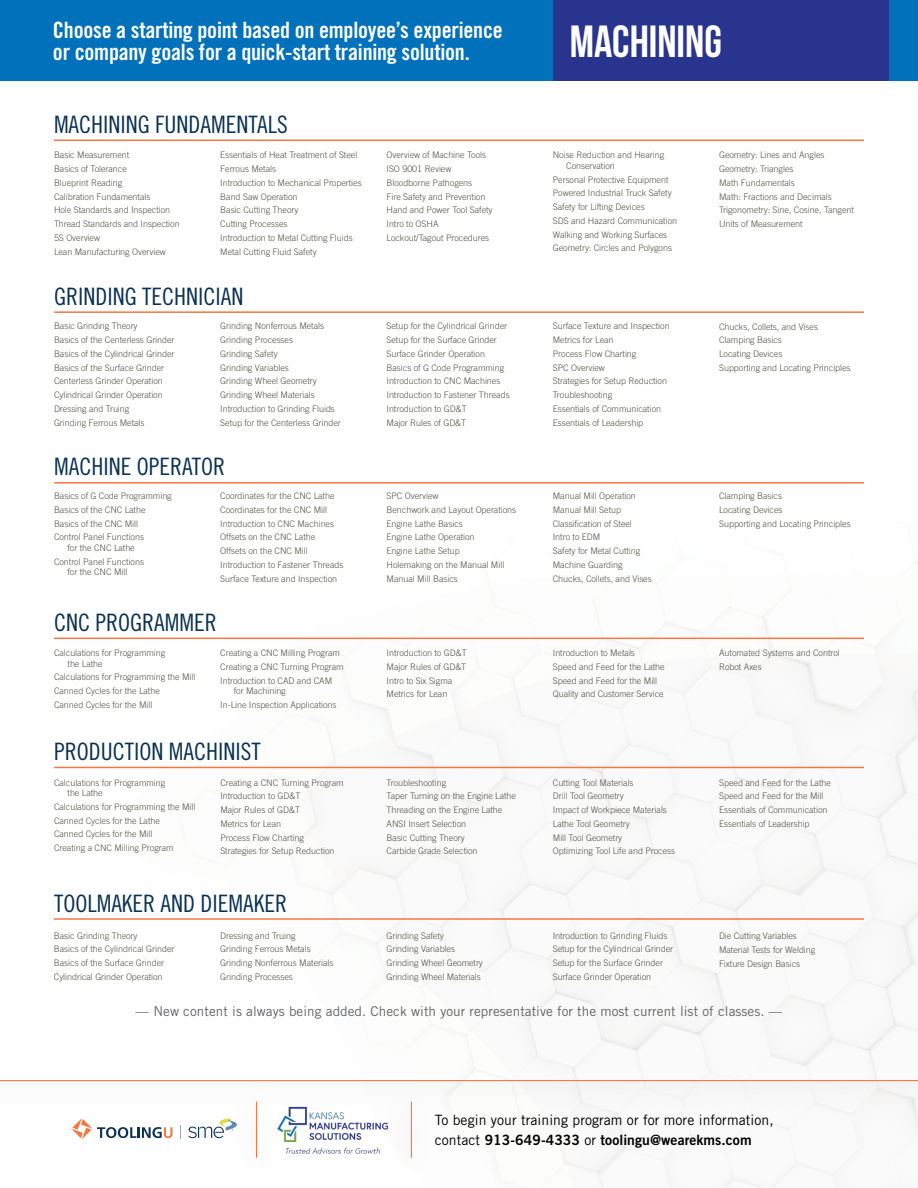
<style>
.page{position:relative;width:918px;height:1188px;background:#fff}
.page>*{position:absolute;margin:0;border:0;box-sizing:border-box;transform-origin:0 0}
.t1{font:45px "Bebas Neue";color:#fff}
.t2{font:24px "Trade Gothic LT Std Cn 18";color:#0a3254}
.t3{font:22.5px/22.5px "Trade Gothic LT Std Bd Cn 20";letter-spacing:-.01em;color:#fff}
.t4{font:14.25px "Trade Gothic LT Std";letter-spacing:.005em;color:#000}
.t5{font:14.25px "Trade Gothic LT Std Bd 2";letter-spacing:.005em;color:#000}
.t6{font:13.5px "Trade Gothic LT Std";letter-spacing:.005em;color:#636466}
.t7{font:300 9px/13.8px "Trade Gothic LT Std";letter-spacing:-.005em;color:#54534a}
.s1{font-family:"Trade Gothic LT Std"}
</style>
<div class="page">
<img style="left:54px;top:139px;width:864px;height:1049px">
<div style="left:0;top:0;width:554px;height:81px;background:#0071ba"></div>
<hr style="left:54px;top:140px;width:810px;height:1px;background:#f47844">
<hr style="left:54px;top:311px;width:810px;height:2px;background:#f47844">
<hr style="left:54px;top:482px;width:810px;height:2px;background:#f47844">
<hr style="left:54px;top:638px;width:810px;height:1px;background:#f47844">
<hr style="left:54px;top:767px;width:810px;height:1px;background:#f47844">
<hr style="left:54px;top:918px;width:810px;height:2px;background:#f47844">
<div style="left:889px;top:0;width:29px;height:81px;background:#0071ba"></div>
<div style="left:554px;top:0;width:335px;height:81px;background:#29348f"></div>
<div style="left:0;top:1080px;width:918px;height:30px;background:#f9f9f9"></div>
<hr style="left:0;top:1080px;width:918px;height:1px;background:#f47844">
<div style="left:230px;top:1090px;width:46px;height:91px;background:#fdfdfd"></div>
<hr style="left:256px;top:1102px;width:1px;height:56px;background:#f47844">
<div style="left:385px;top:1090px;width:46px;height:91px;background:#fbfbfb"></div>
<hr style="left:411px;top:1102px;width:1px;height:56px;background:#f47844">
<img style="left:276px;top:1106px;width:113px;height:54px">
<svg style="left:71px;top:1118px;width:102px;height:21px"></svg>
<svg style="left:188px;top:1118px;width:49px;height:20px"></svg>
<svg style="left:180px;top:1125px;width:1px;height:14px"></svg>
<h3 class="t3" style="left:53px;top:18px;width:451px">Choose a starting point based on employee’s experience or company goals for a quick-start training solution.</h3>
<h2 class="t2" style="left:54px;top:110px;width:235px">MACHINING FUNDAMENTALS</h2>
<h1 class="t1" style="left:570px;top:17px;width:154px">MACHINING</h1>
<p class="t7" style="left:54px;top:148px;width:127px">Basic Measurement<br>Basics of Tolerance<br>Blueprint Reading<br>Calibration Fundamentals<br>Hole Standards and Inspection<br>Thread Standards and Inspection<br>5S Overview<br>Lean Manufacturing Overview</p>
<p class="t7" style="left:220px;top:148px;width:143px">Essentials of Heat Treatment of Steel<br>Ferrous Metals<br>Introduction to Mechanical Properties<br>Band Saw Operation<br>Basic Cutting Theory<br>Cutting Processes<br>Introduction to Metal Cutting Fluids<br>Metal Cutting Fluid Safety</p>
<p class="t7" style="left:387px;top:148px;width:108px">Overview of Machine Tools<br>ISO 9001 Review<br>Bloodborne Pathogens<br>Fire Safety and Prevention<br>Hand and Power Tool Safety<br>Intro to OSHA<br>Lockout/Tagout Procedures</p>
<p class="t7" style="left:566px;top:150px;width:99px;line-height:10.5px;text-indent:-14px">Noise Reduction and Hearing<br>Conservation</p>
<p class="t7" style="left:553px;top:173px;width:126px">Personal Protective Equipment<br>Powered Industrial Truck Safety<br>Safety for Lifting Devices<br>SDS and Hazard Communication<br>Walking and Working Surfaces<br>Geometry: Circles and Polygons</p>
<h2 class="t2" style="left:54px;top:282px;width:191px">GRINDING TECHNICIAN</h2>
<p class="t7" style="left:719px;top:148px;width:136px">Geometry: Lines and Angles<br>Geometry: Triangles<br>Math Fundamentals<br>Math: Fractions and Decimals<br>Trigonometry: Sine, Cosine, Tangent<br>Units of Measurement</p>
<p class="t7" style="left:54px;top:319px;width:122px">Basic Grinding Theory<br>Basics of the Centerless Grinder<br>Basics of the Cylindrical Grinder<br>Basics of the Surface Grinder<br>Centerless Grinder Operation<br>Cylindrical Grinder Operation<br>Dressing and Truing<br>Grinding Ferrous Metals</p>
<p class="t7" style="left:220px;top:319px;width:122px">Grinding Nonferrous Metals<br>Grinding Processes<br>Grinding Safety<br>Grinding Variables<br>Grinding Wheel Geometry<br>Grinding Wheel Materials<br>Introduction to Grinding Fluids<br>Setup for the Centerless Grinder</p>
<p class="t7" style="left:387px;top:319px;width:125px">Setup for the Cylindrical Grinder<br>Setup for the Surface Grinder<br>Surface Grinder Operation<br>Basics of G Code Programming<br>Introduction to CNC Machines<br>Introduction to Fastener Threads<br>Introduction to GD&amp;T<br>Major Rules of GD&amp;T</p>
<p class="t7" style="left:553px;top:319px;width:118px">Surface Texture and Inspection<br>Metrics for Lean<br>Process Flow Charting<br>SPC Overview<br>Strategies for Setup Reduction<br>Troubleshooting<br>Essentials of Communication<br>Essentials of Leadership</p>
<p class="t7" style="left:719px;top:319px;width:133px">Chucks, Collets, and Vises<br>Clamping Basics<br>Locating Devices<br>Supporting and Locating Principles</p>
<h2 class="t2" style="left:54px;top:453px;width:173px">MACHINE OPERATOR</h2>
<p class="t7" style="left:54px;top:489px;width:119px">Basics of G Code Programming<br>Basics of the CNC Lathe<br>Basics of the CNC Mill<br>Control Panel Functions</p>
<p class="t7" style="left:54px;top:541px;width:92px;text-align:center">for the CNC Lathe<br>Control Panel Functions</p>
<p class="t7" style="left:68px;top:565px;width:61px">for the CNC Mill</p>
<p class="t7" style="left:220px;top:489px;width:125px">Coordinates for the CNC Lathe<br>Coordinates for the CNC Mill<br>Introduction to CNC Machines<br>Offsets on the CNC Lathe<br>Offsets on the CNC Mill<br>Introduction to Fastener Threads<br>Surface Texture and Inspection</p>
<p class="t7" style="left:387px;top:489px;width:131px">SPC Overview<br>Benchwork and Layout Operations<br>Engine Lathe Basics<br>Engine Lathe Operation<br>Engine Lathe Setup<br>Holemaking on the Manual Mill<br>Manual Mill Basics</p>
<p class="t7" style="left:553px;top:489px;width:100px">Manual Mill Operation<br>Manual Mill Setup<br>Classification of Steel<br>Intro to EDM<br>Safety for Metal Cutting<br>Machine Guarding<br>Chucks, Collets, and Vises</p>
<p class="t7" style="left:719px;top:489px;width:133px">Clamping Basics<br>Locating Devices<br>Supporting and Locating Principles</p>
<h2 class="t2" style="left:54px;top:608px;width:164px">CNC PROGRAMMER</h2>
<p class="t7" style="left:68px;top:648px;width:99px;line-height:10.5px;text-indent:-14px">Calculations for Programming the Lathe</p>
<p class="t7" style="left:54px;top:670px;width:143px">Calculations for Programming the Mill<br>Canned Cycles for the Lathe<br>Canned Cycles for the Mill</p>
<p class="t7" style="left:220px;top:646px;width:125px">Creating a CNC Milling Program<br>Creating a CNC Turning Program<br>Introduction to CAD and CAM</p>
<p class="t7" style="left:220px;top:684px;width:118px;text-indent:14px">for Machining<br>In-Line Inspection Applications</p>
<h2 class="t2" style="left:54px;top:737px;width:208px">PRODUCTION MACHINIST</h2>
<p class="t7" style="left:387px;top:646px;width:82px">Introduction to GD&amp;T<br>Major Rules of GD&amp;T<br>Intro to Six Sigma<br>Metrics for Lean</p>
<p class="t7" style="left:553px;top:646px;width:113px">Introduction to Metals<br>Speed and Feed for the Lathe<br>Speed and Feed for the Mill<br>Quality and Customer Service</p>
<p class="t7" style="left:719px;top:646px;width:122px">Automated Systems and Control<br>Robot Axes</p>
<p class="t7" style="left:68px;top:777px;width:99px;line-height:10.5px;text-indent:-14px">Calculations for Programming the Lathe</p>
<p class="t7" style="left:54px;top:800px;width:143px">Calculations for Programming the Mill<br>Canned Cycles for the Lathe<br>Canned Cycles for the Mill<br>Creating a CNC Milling Program</p>
<p class="t7" style="left:220px;top:775px;width:125px">Creating a CNC Turning Program<br>Introduction to GD&amp;T<br>Major Rules of GD&amp;T<br>Metrics for Lean<br>Process Flow Charting<br>Strategies for Setup Reduction</p>
<p class="t7" style="left:387px;top:775px;width:131px">Troubleshooting<br>Taper Turning on the Engine Lathe<br>Threading on the Engine Lathe<br>ANSI Insert Selection<br>Basic Cutting Theory<br>Carbide Grade Selection</p>
<p class="t7" style="left:553px;top:775px;width:124px">Cutting Tool Materials<br>Drill Tool Geometry<br>Impact of Workpiece Materials<br>Lathe Tool Geometry<br>Mill Tool Geometry<br>Optimizing Tool Life and Process</p>
<p class="t7" style="left:719px;top:775px;width:113px">Speed and Feed for the Lathe<br>Speed and Feed for the Mill<br>Essentials of Communication<br>Essentials of Leadership</p>
<h2 class="t2" style="left:54px;top:889px;width:235px">TOOLMAKER AND DIEMAKER</h2>
<p class="t7" style="left:54px;top:929px;width:122px">Basic Grinding Theory<br>Basics of the Cylindrical Grinder<br>Basics of the Surface Grinder<br>Cylindrical Grinder Operation</p>
<p class="t7" style="left:220px;top:929px;width:115px">Dressing and Truing<br>Grinding Ferrous Metals<br>Grinding Nonferrous Materials<br>Grinding Processes</p>
<p class="t7" style="left:386px;top:929px;width:98px">Grinding Safety<br>Grinding Variables<br>Grinding Wheel Geometry<br>Grinding Wheel Materials</p>
<p class="t7" style="left:553px;top:929px;width:122px">Introduction to Grinding Fluids<br>Setup for the Cylindrical Grinder<br>Setup for the Surface Grinder<br>Surface Grinder Operation</p>
<p class="t7" style="left:719px;top:928px;width:98px">Die Cutting Variables<br>Material Tests for Welding<br>Fixture Design Basics</p>
<h3 class="t6" style="left:136px;top:1003px;width:648px">— New content is always being added. Check with your representative for the most current list of classes. —</h3>
<h3 class="t4" style="left:435px;top:1111px;width:340px">To begin your training program or for more information,</h3>
<h3 class="t5" style="left:435px;top:1131px;width:318px"><span class="s1">contact</span> 913-649-4333 <span class="s1">or</span> toolingu@wearekms.com</h3>
</div>
